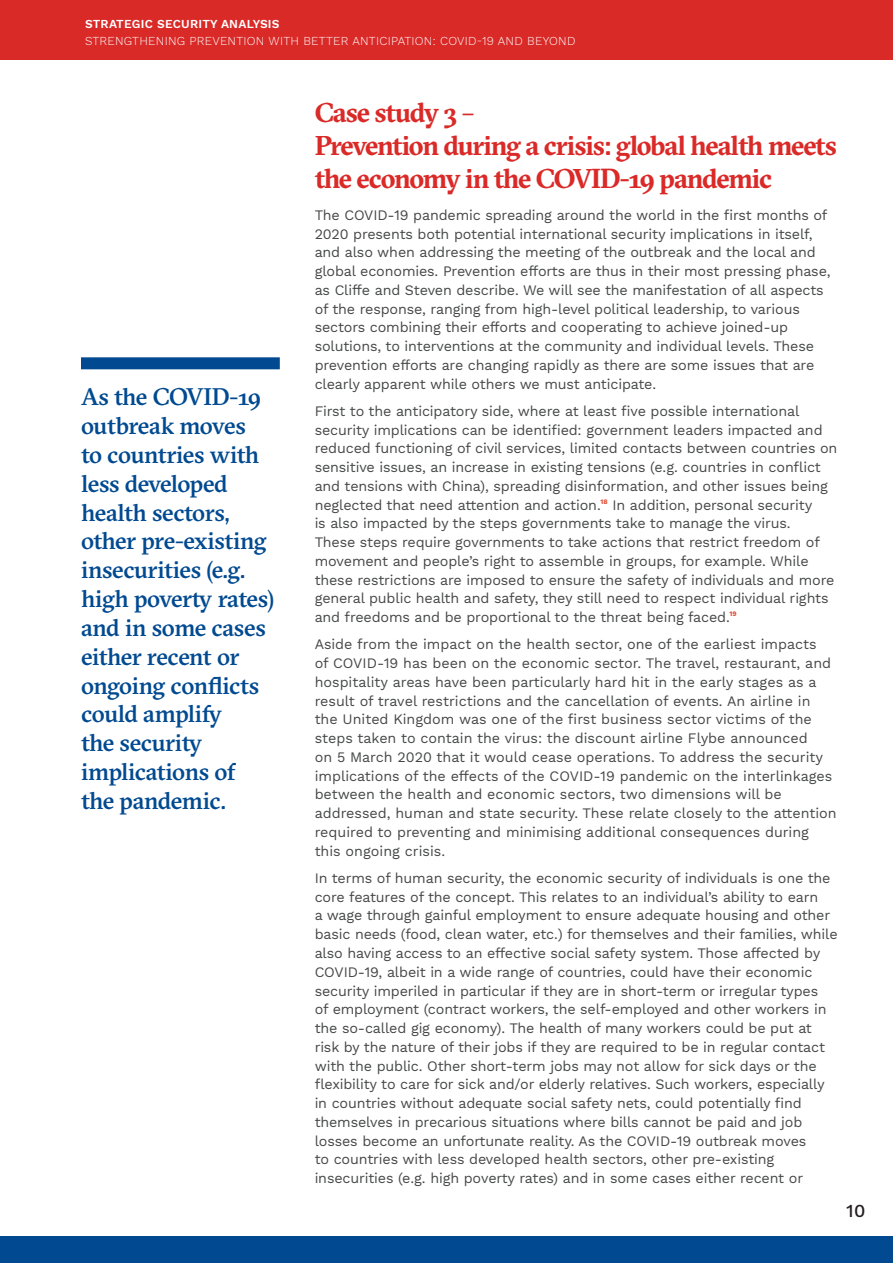
<style>
.page{position:relative;width:893px;height:1263px;background:#fff}
.page>*{position:absolute;margin:0;border:0;box-sizing:border-box;transform-origin:0 0}
.t1{font:700 27px/33px "GT Sectra";letter-spacing:-.045em;color:#da2a28}
.t2{font:500 24px/28.8px "GT Sectra";letter-spacing:-.02em;color:#014990}
.t3{font:500 18px "Work Sans";color:#231f20}
.t4{font:14.25px/18.8px "Work Sans";letter-spacing:-.01em;color:#454647}
.t5{font:300 12px "Work Sans";letter-spacing:.02em;color:#fff}
.t6{font:600 12px "Work Sans";letter-spacing:.02em;color:#fff}
</style>
<div class="page">
<div style="left:0;top:0;width:893px;height:60px;background:#da2a28"></div>
<div style="left:0;top:1236px;width:893px;height:27px;background:#014990"></div>
<div style="left:81px;top:357px;width:199px;height:12px;background:#014990"></div>
<p class="t6" style="left:85px;top:17px;width:196px">STRATEGIC SECURITY ANALYSIS</p>
<p class="t5" style="left:85px;top:34px;width:492px">STRENGTHENING PREVENTION WITH BETTER ANTICIPATION: COVID-19 AND BEYOND</p>
<p class="t2" style="left:81px;top:383px;width:195px">As the COVID-19 outbreak moves<br>to countries with less developed health sectors, other pre-existing insecurities (e.g. high poverty rates) and in some cases either recent or ongoing conflicts could amplify<br>the security implications of the pandemic.</p>
<h1 class="t1" style="left:315px;top:96px;width:524px">Case study 3 –<br>Prevention during a crisis: global health meets the economy in the COVID-19 pandemic</h1>
<p class="t4" style="left:315px;top:206px;width:517px">The COVID-19 pandemic spreading around the world in the first months of 2020 presents both potential international security implications in itself, and also when addressing the meeting of the outbreak and the local and global economies. Prevention efforts are thus in their most pressing phase, as Cliffe and Steven describe. We will see the manifestation of all aspects of the response, ranging from high-level political leadership, to various sectors combining their efforts and cooperating to achieve joined-up solutions, to interventions at the community and individual levels. These prevention efforts are changing rapidly as there are some issues that are clearly apparent while others we must anticipate.</p>
<p class="t4" style="left:315px;top:402px;width:524px">First to the anticipatory side, where at least five possible international security implications can be identified: government leaders impacted and reduced functioning of civil services, limited contacts between countries on sensitive issues, an increase in existing tensions (e.g. countries in conflict and tensions with China), spreading disinformation, and other issues being neglected that need attention and action.<sup>18</sup> In addition, personal security<br>is also impacted by the steps governments take to manage the virus.<br>These steps require governments to take actions that restrict freedom of movement and people’s right to assemble in groups, for example. While these restrictions are imposed to ensure the safety of individuals and more general public health and safety, they still need to respect individual rights and freedoms and be proportional to the threat being faced.<sup>19</sup></p>
<p class="t4" style="left:315px;top:636px;width:524px">Aside from the impact on the health sector, one of the earliest impacts<br>of COVID-19 has been on the economic sector. The travel, restaurant, and hospitality areas have been particularly hard hit in the early stages as a result of travel restrictions and the cancellation of events. An airline in the United Kingdom was one of the first business sector victims of the steps taken to contain the virus: the discount airline Flybe announced<br>on 5 March 2020 that it would cease operations. To address the security implications of the effects of the COVID-19 pandemic on the interlinkages between the health and economic sectors, two dimensions will be addressed, human and state security. These relate closely to the attention required to preventing and minimising additional consequences during this ongoing crisis.</p>
<p class="t4" style="left:315px;top:869px;width:525px">In terms of human security, the economic security of individuals is one the core features of the concept. This relates to an individual’s ability to earn<br>a wage through gainful employment to ensure adequate housing and other basic needs (food, clean water, etc.) for themselves and their families, while also having access to an effective social safety system. Those affected by COVID-19, albeit in a wide range of countries, could have their economic security imperiled in particular if they are in short-term or irregular types<br>of employment (contract workers, the self-employed and other workers in the so-called gig economy). The health of many workers could be put at risk by the nature of their jobs if they are required to be in regular contact with the public. Other short-term jobs may not allow for sick days or the flexibility to care for sick and/or elderly relatives. Such workers, especially in countries without adequate social safety nets, could potentially find themselves in precarious situations where bills cannot be paid and job losses become an unfortunate reality. As the COVID-19 outbreak moves<br>to countries with less developed health sectors, other pre-existing insecurities (e.g. high poverty rates) and in some cases either recent or</p>
<p class="t3" style="left:846px;top:1201px;width:21px">10</p>
</div>
